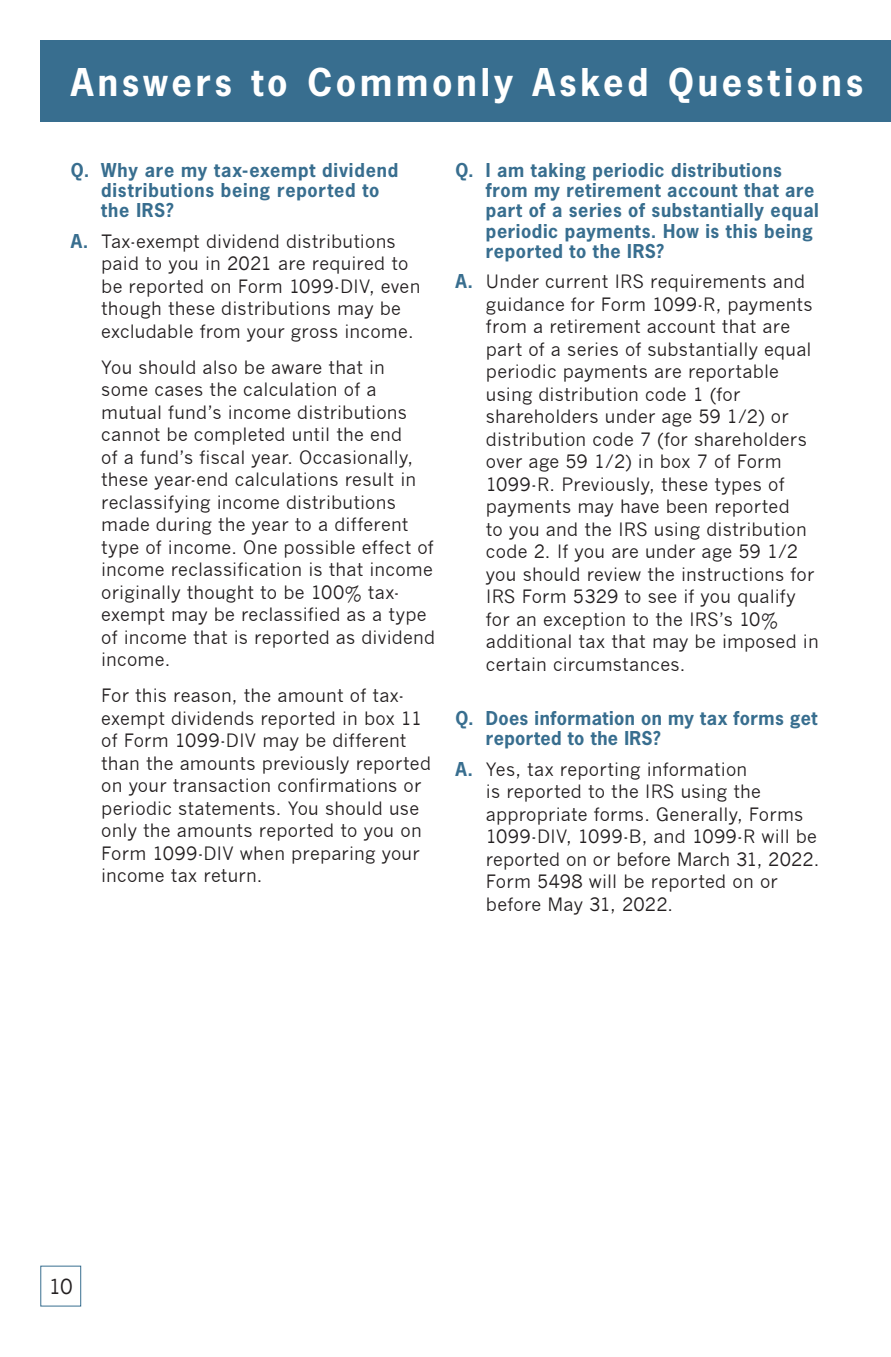
<style>
.page{position:relative;width:891px;height:1357px;background:#fff}
.page>*{position:absolute;margin:0;border:0;box-sizing:border-box;transform-origin:0 0}
.t1{font:700 36px "News Gothic";letter-spacing:.105em;color:#fff}
.t2{font:20.25px "News Gothic";color:#231f20}
.t3{font:18px/22.5px "News Gothic";letter-spacing:.01em;color:#231f20}
.t4{font:700 18px/20.2px "News Gothic";letter-spacing:.035em;color:#386e8f}
.s1{font-weight:700;color:#386e8f}
</style>
<div class="page">
<div style="left:40px;top:40px;width:851px;height:82px;background:#386e8f"></div>
<div style="left:40px;top:1266px;width:41px;height:40px;border:1px solid #386e8f"></div>
<h1 class="t1" style="left:71px;top:58px;width:794px">Answers to Commonly Asked Questions</h1>
<p class="t4" style="left:101px;top:159px;width:298px;text-indent:-30px">Q. Why are my tax-exempt dividend distributions being reported to the IRS?</p>
<p class="t3" style="left:101px;top:230px;width:321px;text-indent:-30px"><span class="s1">A.</span> Tax-exempt dividend distributions paid to you in 2021 are required to be reported on Form 1099-DIV, even though these distributions may be excludable from your gross income.</p>
<p class="t3" style="left:101px;top:356px;width:336px">You should also be aware that in some cases the calculation of a mutual fund’s income distributions cannot be completed until the end<br>of a fund’s fiscal year. Occasionally, these year-end calculations result in reclassifying income distributions made during the year to a different type of income. One possible effect of income reclassification is that income originally thought to be 100% tax&shy;exempt may be reclassified as a type of income that is reported as dividend income.</p>
<p class="t3" style="left:101px;top:685px;width:331px">For this reason, the amount of tax&shy;exempt dividends reported in box 11 of Form 1099-DIV may be different than the amounts previously reported on your transaction confirmations or periodic statements. You should use only the amounts reported to you on Form 1099-DIV when preparing your income tax return.</p>
<p class="t4" style="left:486px;top:159px;width:334px;text-indent:-30px">Q. I am taking periodic distributions from my retirement account that are part of a series of substantially equal periodic payments. How is this being reported to the IRS?</p>
<p class="t3" style="left:486px;top:271px;width:334px;text-indent:-30px"><span class="s1">A.</span> Under current IRS requirements and guidance for Form 1099-R, payments from a retirement account that are part of a series of substantially equal periodic payments are reportable using distribution code 1 (for shareholders under age 59 1/2) or distribution code 7 (for shareholders over age 59 1/2) in box 7 of Form 1099-R. Previously, these types of payments may have been reported<br>to you and the IRS using distribution code 2. If you are under age 59 1/2 you should review the instructions for IRS Form 5329 to see if you qualify for an exception to the IRS’s 10% additional tax that may be imposed in certain circumstances.</p>
<p class="t4" style="left:486px;top:707px;width:333px;text-indent:-30px">Q. Does information on my tax forms get reported to the IRS?</p>
<p class="t3" style="left:486px;top:758px;width:335px;text-indent:-30px"><span class="s1">A.</span> Yes, tax reporting information<br>is reported to the IRS using the appropriate forms. Generally, Forms<br>1099-DIV, 1099-B, and 1099-R will be reported on or before March 31, 2022.<br>Form 5498 will be reported on or before May 31, 2022.</p>
<p class="t2" style="left:49px;top:1274px;width:26px">10</p>
</div>
